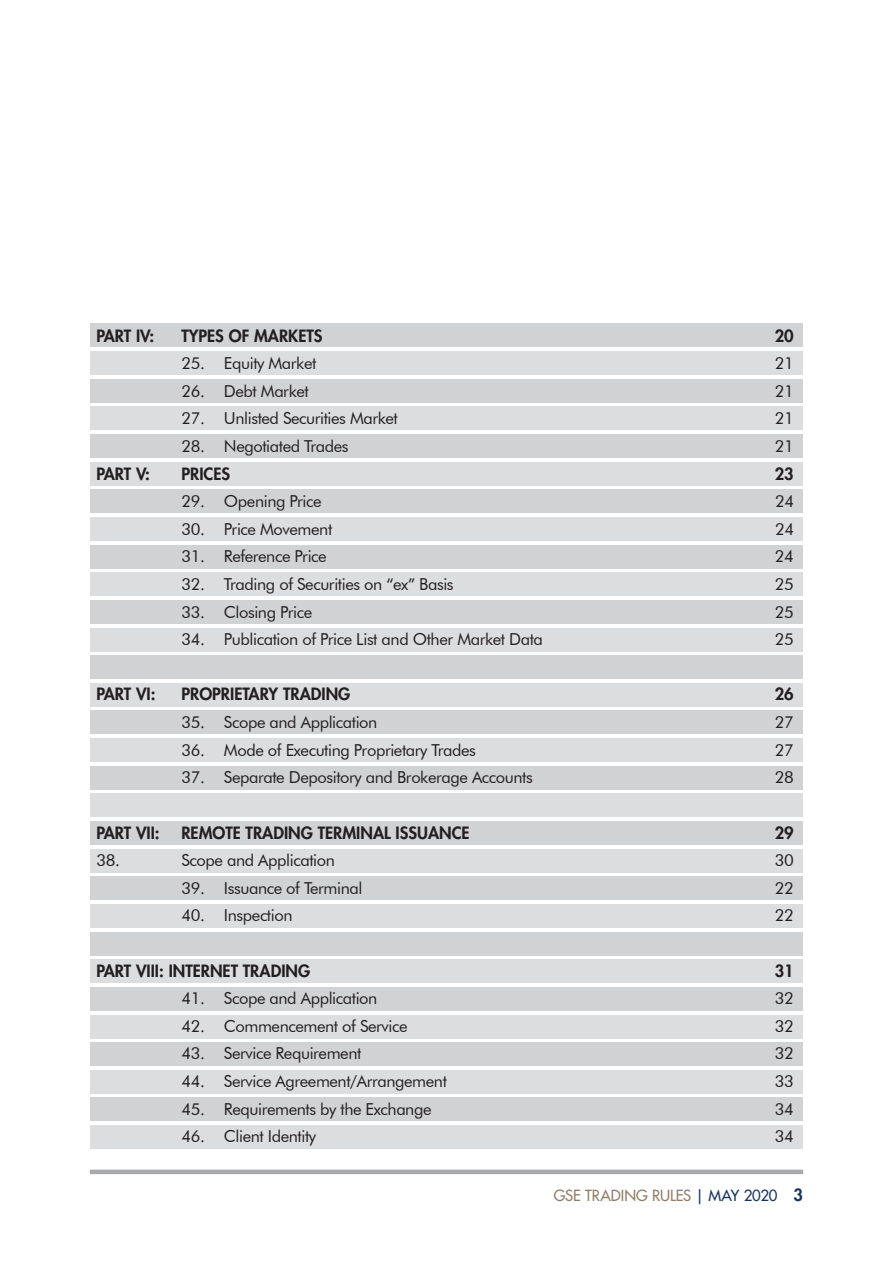
<style>
.page{position:relative;width:893px;height:1263px;background:#fff}
.page>*{position:absolute;margin:0;border:0;box-sizing:border-box;transform-origin:0 0}
._41_Header_black_Tit{font:16.5px "Futura BT";letter-spacing:-.025em;color:#231f20}
._41_Header_black_Tit-2{font:800 16.5px "Futura Std";color:#231f20}
.t1{font:500 15px "Futura Std";letter-spacing:-.01em;color:#907f68}
.s1{color:#1a345d}
.s2{font-weight:800;font-size:16.5px;color:#1a345d}
</style>
<div class="page">
<hr style="left:90px;top:1170px;width:713px;height:4px;background:#a8a9ad">
<div style="left:90px;top:324px;width:713px;height:23px;background:#d1d2d4"></div>
<div style="left:90px;top:766px;width:713px;height:23px;background:#d1d2d4"></div>
<div style="left:90px;top:545px;width:713px;height:23px;background:#d1d2d4"></div>
<div style="left:90px;top:987px;width:713px;height:23px;background:#d1d2d4"></div>
<div style="left:90px;top:434px;width:713px;height:24px;background:#d1d2d4"></div>
<div style="left:90px;top:876px;width:713px;height:24px;background:#d1d2d4"></div>
<div style="left:90px;top:655px;width:713px;height:24px;background:#d1d2d4"></div>
<div style="left:90px;top:1098px;width:713px;height:23px;background:#d1d2d4"></div>
<div style="left:90px;top:379px;width:713px;height:23px;background:#d1d2d4"></div>
<div style="left:90px;top:821px;width:713px;height:24px;background:#d1d2d4"></div>
<div style="left:90px;top:600px;width:713px;height:24px;background:#d1d2d4"></div>
<div style="left:90px;top:1042px;width:713px;height:24px;background:#d1d2d4"></div>
<div style="left:90px;top:490px;width:713px;height:23px;background:#d1d2d4"></div>
<div style="left:90px;top:932px;width:713px;height:23px;background:#d1d2d4"></div>
<div style="left:90px;top:711px;width:713px;height:23px;background:#d1d2d4"></div>
<div style="left:90px;top:351px;width:713px;height:24px;background:#dcdddf"></div>
<div style="left:90px;top:794px;width:713px;height:23px;background:#dcdddf"></div>
<div style="left:90px;top:572px;width:713px;height:24px;background:#dcdddf"></div>
<div style="left:90px;top:1015px;width:713px;height:23px;background:#dcdddf"></div>
<div style="left:90px;top:462px;width:713px;height:23px;background:#dcdddf"></div>
<div style="left:90px;top:904px;width:713px;height:24px;background:#dcdddf"></div>
<div style="left:90px;top:683px;width:713px;height:23px;background:#dcdddf"></div>
<div style="left:90px;top:1125px;width:713px;height:24px;background:#dcdddf"></div>
<div style="left:90px;top:407px;width:713px;height:23px;background:#dcdddf"></div>
<div style="left:90px;top:849px;width:713px;height:23px;background:#dcdddf"></div>
<div style="left:90px;top:628px;width:713px;height:23px;background:#dcdddf"></div>
<div style="left:90px;top:1070px;width:713px;height:23px;background:#dcdddf"></div>
<div style="left:90px;top:517px;width:713px;height:24px;background:#dcdddf"></div>
<div style="left:90px;top:959px;width:713px;height:24px;background:#dcdddf"></div>
<div style="left:90px;top:738px;width:713px;height:24px;background:#dcdddf"></div>
<p class="_41_Header_black_Tit-2" style="left:96px;top:325px;width:59px">PART IV:</p>
<p class="_41_Header_black_Tit-2" style="left:181px;top:325px;width:143px">TYPES OF MARKETS</p>
<p class="_41_Header_black_Tit-2" style="left:775px;top:325px;width:21px">20</p>
<p class="_41_Header_black_Tit" style="left:181px;top:353px;width:136px">25. Equity Market</p>
<p class="_41_Header_black_Tit" style="left:775px;top:353px;width:21px">21</p>
<p class="_41_Header_black_Tit" style="left:181px;top:381px;width:129px">26. Debt Market</p>
<p class="_41_Header_black_Tit" style="left:775px;top:381px;width:21px">21</p>
<p class="_41_Header_black_Tit" style="left:181px;top:409px;width:218px">27. Unlisted Securities Market</p>
<p class="_41_Header_black_Tit" style="left:775px;top:409px;width:21px">21</p>
<p class="_41_Header_black_Tit" style="left:181px;top:436px;width:169px">28. Negotiated Trades</p>
<p class="_41_Header_black_Tit" style="left:775px;top:436px;width:21px">21</p>
<p class="_41_Header_black_Tit-2" style="left:96px;top:463px;width:55px">PART V:</p>
<p class="_41_Header_black_Tit-2" style="left:181px;top:463px;width:50px">PRICES</p>
<p class="_41_Header_black_Tit-2" style="left:775px;top:463px;width:21px">23</p>
<p class="_41_Header_black_Tit" style="left:181px;top:491px;width:142px">29. Opening Price</p>
<p class="_41_Header_black_Tit" style="left:775px;top:491px;width:21px">24</p>
<p class="_41_Header_black_Tit" style="left:181px;top:519px;width:152px">30. Price Movement</p>
<p class="_41_Header_black_Tit" style="left:775px;top:519px;width:21px">24</p>
<p class="_41_Header_black_Tit" style="left:181px;top:547px;width:147px">31. Reference Price</p>
<p class="_41_Header_black_Tit" style="left:775px;top:547px;width:21px">24</p>
<p class="_41_Header_black_Tit" style="left:181px;top:574px;width:274px">32. Trading of Securities on “ex” Basis</p>
<p class="_41_Header_black_Tit" style="left:775px;top:574px;width:21px">25</p>
<p class="_41_Header_black_Tit" style="left:181px;top:602px;width:132px">33. Closing Price</p>
<p class="_41_Header_black_Tit" style="left:775px;top:602px;width:21px">25</p>
<p class="_41_Header_black_Tit" style="left:181px;top:629px;width:363px">34. Publication of Price List and Other Market Data</p>
<p class="_41_Header_black_Tit" style="left:775px;top:629px;width:21px">25</p>
<p class="_41_Header_black_Tit-2" style="left:96px;top:684px;width:61px">PART VI:</p>
<p class="_41_Header_black_Tit-2" style="left:181px;top:684px;width:170px">PROPRIETARY TRADING</p>
<p class="_41_Header_black_Tit-2" style="left:775px;top:684px;width:21px">26</p>
<p class="_41_Header_black_Tit" style="left:181px;top:712px;width:198px">35. Scope and Application</p>
<p class="_41_Header_black_Tit" style="left:775px;top:712px;width:21px">27</p>
<p class="_41_Header_black_Tit" style="left:181px;top:740px;width:296px">36. Mode of Executing Proprietary Trades</p>
<p class="_41_Header_black_Tit" style="left:775px;top:740px;width:21px">27</p>
<p class="_41_Header_black_Tit" style="left:181px;top:767px;width:353px">37. Separate Depository and Brokerage Accounts</p>
<p class="_41_Header_black_Tit" style="left:775px;top:767px;width:21px">28</p>
<p class="_41_Header_black_Tit-2" style="left:96px;top:822px;width:65px">PART VII:</p>
<p class="_41_Header_black_Tit-2" style="left:181px;top:822px;width:290px">REMOTE TRADING TERMINAL ISSUANCE</p>
<p class="_41_Header_black_Tit-2" style="left:775px;top:822px;width:21px">29</p>
<p class="_41_Header_black_Tit" style="left:96px;top:850px;width:25px">38.</p>
<p class="_41_Header_black_Tit" style="left:181px;top:850px;width:155px">Scope and Application</p>
<p class="_41_Header_black_Tit" style="left:775px;top:850px;width:21px">30</p>
<p class="_41_Header_black_Tit" style="left:181px;top:878px;width:183px">39. Issuance of Terminal</p>
<p class="_41_Header_black_Tit" style="left:775px;top:878px;width:21px">22</p>
<p class="_41_Header_black_Tit" style="left:181px;top:905px;width:113px">40. Inspection</p>
<p class="_41_Header_black_Tit" style="left:775px;top:905px;width:21px">22</p>
<p class="_41_Header_black_Tit-2" style="left:96px;top:960px;width:215px">PART VIII: INTERNET TRADING</p>
<p class="_41_Header_black_Tit-2" style="left:775px;top:960px;width:21px">31</p>
<p class="_41_Header_black_Tit" style="left:181px;top:988px;width:198px">41. Scope and Application</p>
<p class="_41_Header_black_Tit" style="left:775px;top:988px;width:21px">32</p>
<p class="_41_Header_black_Tit" style="left:181px;top:1016px;width:228px">42. Commencement of Service</p>
<p class="_41_Header_black_Tit" style="left:775px;top:1016px;width:21px">32</p>
<p class="_41_Header_black_Tit" style="left:181px;top:1043px;width:181px">43. Service Requirement</p>
<p class="_41_Header_black_Tit" style="left:775px;top:1043px;width:21px">32</p>
<p class="_41_Header_black_Tit" style="left:181px;top:1071px;width:267px">44. Service Agreement/Arrangement</p>
<p class="_41_Header_black_Tit" style="left:775px;top:1071px;width:21px">33</p>
<p class="_41_Header_black_Tit" style="left:181px;top:1099px;width:252px">45. Requirements by the Exchange</p>
<p class="_41_Header_black_Tit" style="left:775px;top:1099px;width:21px">34</p>
<p class="_41_Header_black_Tit" style="left:181px;top:1126px;width:136px">46. Client Identity</p>
<p class="_41_Header_black_Tit" style="left:775px;top:1126px;width:21px">34</p>
<p class="t1" style="left:554px;top:1186px;width:251px">GSE TRADING RULES <span class="s1">| MAY 2020</span> <span class="s2">3</span></p>
</div>
